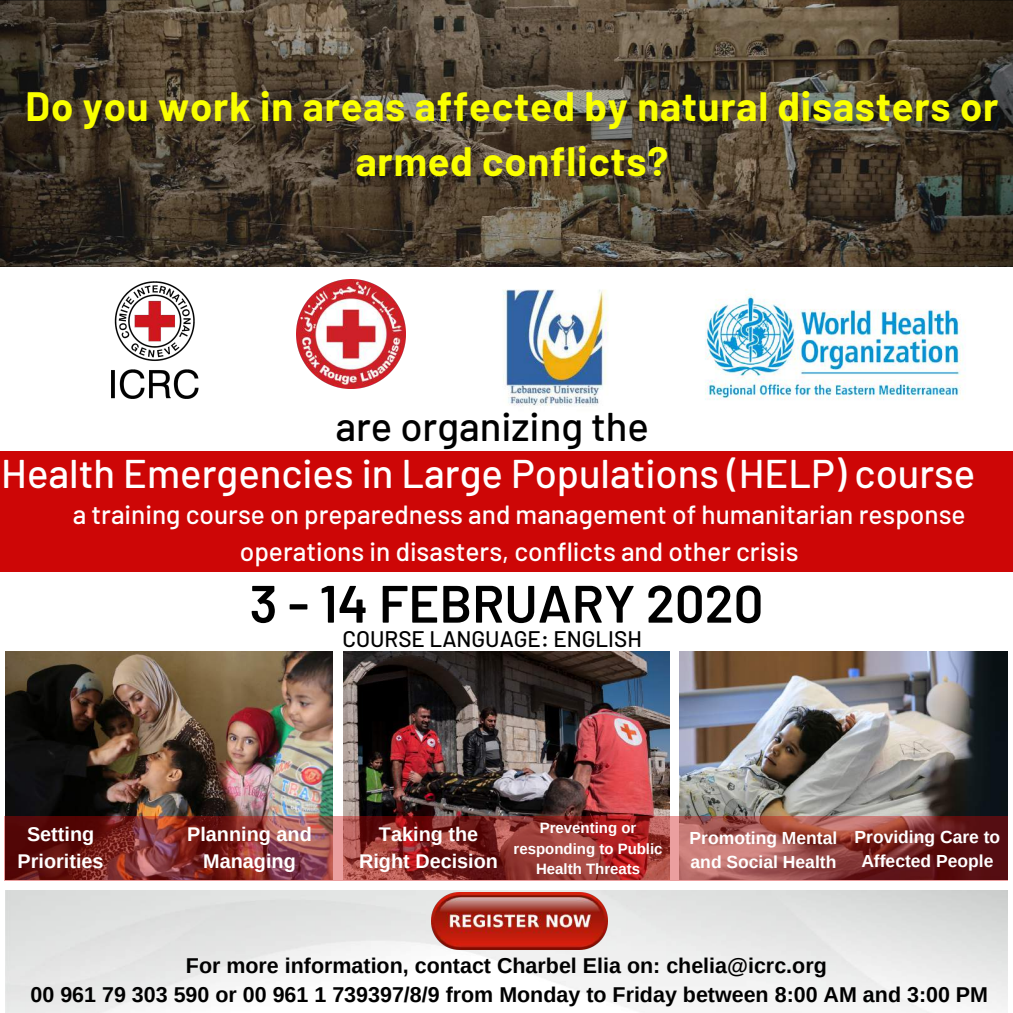
<style>
.page{position:relative;width:1013px;height:1013px;background:#fff}
.page>*{position:absolute;margin:0;border:0;box-sizing:border-box;transform-origin:0 0}
.t1{font:600 52.5px "Barlow";color:#000}
.t2{font:700 40px/55.2px "Barlow";letter-spacing:.02em;color:#faff00;text-align:center}
.t3{font:500 40px "Barlow";color:#fff}
.t4{font:500 40px "Barlow";color:#000}
.t5{font:500 26.25px/36.5px "Barlow";color:#fff;text-align:center}
.t6{font:500 22.5px "Barlow";color:#000}
.t7{font:700 21.5px/29.1px "Arimo";color:#000;text-align:center}
.t8{font:700 19.88px/27px "Arimo";color:#fff;text-align:center}
.t9{font:700 17.5px/24.1px "Arimo";color:#fff}
.t10{font:700 15px/20.5px "Arimo";color:#fff;text-align:center}
</style>
<div class="page">
<svg style="left:0;top:0;width:1012px;height:266px;background:#493f31"></svg>
<img style="left:111px;top:281px;width:88px;height:118px">
<img style="left:297px;top:279px;width:108px;height:109px">
<img style="left:503px;top:289px;width:105px;height:117px">
<img style="left:705px;top:289px;width:261px;height:111px">
<div style="left:0;top:451px;width:1012px;height:120px;background:#cd0606"></div>
<img style="left:6px;top:651px;width:327px;height:165px">
<img style="left:343px;top:651px;width:326px;height:165px">
<img style="left:680px;top:651px;width:327px;height:165px">
<img style="left:6px;top:890px;width:1001px;height:122px">
<img style="left:4px;top:816px;width:1003px;height:64px">
<img style="left:431px;top:892px;width:176px;height:57px">
<h2 class="t2" style="left:26px;top:77px;width:974px">Do you work in areas affected by natural disasters or armed conflicts?</h2>
<h2 class="t4" style="left:335px;top:401px;width:315px">are organizing the</h2>
<h2 class="t3" style="left:1px;top:448px;width:975px">Health Emergencies in Large Populations (HELP) course</h2>
<p class="t5" style="left:73px;top:495px;width:894px">a training course on preparedness and management of humanitarian response operations in disasters, conflicts and other crisis</p>
<h1 class="t1" style="left:249px;top:570px;width:515px">3 - 14 FEBRUARY 2020</h1>
<p class="t6" style="left:342px;top:624px;width:301px">COURSE LANGUAGE: ENGLISH</p>
<p class="t8" style="left:18px;top:820px;width:87px">Setting<br>Priorities</p>
<p class="t8" style="left:187px;top:820px;width:126px">Planning and<br>Managing</p>
<p class="t8" style="left:359px;top:820px;width:140px">Taking the<br>Right Decision</p>
<p class="t10" style="left:513px;top:817px;width:150px">Preventing or responding to Public<br>Health Threats</p>
<p class="t9" style="left:689px;top:826px;width:149px">Promoting Mental and Social Health</p>
<p class="t9" style="left:854px;top:824px;width:147px;text-align:center">Providing Care to<br>Affected People</p>
<p class="t7" style="left:30px;top:950px;width:959px">For more information, contact Charbel Elia on: chelia@icrc.org<br>00 961 79 303 590 or 00 961 1 739397/8/9 from Monday to Friday between 8:00 AM and 3:00 PM</p>
</div>
